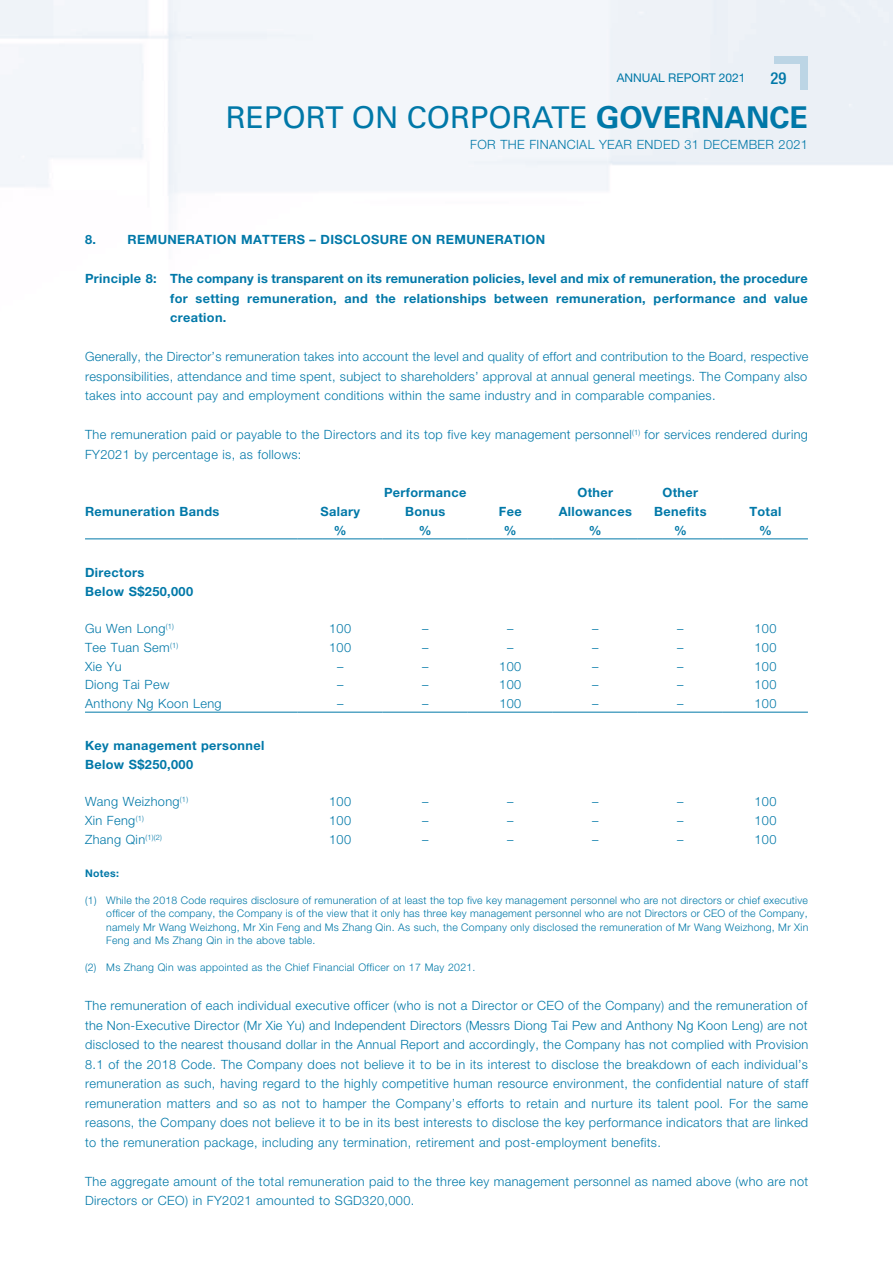
<style>
.page{position:relative;width:893px;height:1263px;background:#fff}
.page>*{position:absolute;margin:0;border:0;box-sizing:border-box;transform-origin:0 0}
.t1{font:30px "Univers LT Std";color:#0078a8}
.t2{font:500 condensed 16.5px "Helvetica Neue LT Std";color:#0078a8}
.t3{font:300 12.75px/19.5px "Helvetica Neue LT Std";letter-spacing:.03em;color:#0078a8;text-align:justify}
.t4{font:700 12.75px/18.8px "Helvetica Neue LT Std";letter-spacing:.03em;color:#0078a8;text-align:center}
.t5{font:12px "Helvetica Neue LT Std";color:#0078a8}
.t6{font:300 10.5px/13.5px "Helvetica Neue LT Std";letter-spacing:.03em;color:#0078a8;text-align:justify}
.t7{font:700 10.5px "Helvetica Neue LT Std";letter-spacing:.03em;color:#0078a8}
.s1{font-weight:700}
</style>
<div class="page">
<hr style="left:85px;top:538px;width:213px;height:1px;background:#0078a8">
<hr style="left:298px;top:538px;width:85px;height:1px;background:#0078a8">
<hr style="left:383px;top:538px;width:85px;height:1px;background:#0078a8">
<hr style="left:468px;top:538px;width:85px;height:1px;background:#0078a8">
<hr style="left:553px;top:538px;width:85px;height:1px;background:#0078a8">
<hr style="left:638px;top:538px;width:85px;height:1px;background:#0078a8">
<hr style="left:723px;top:538px;width:85px;height:1px;background:#0078a8">
<hr style="left:85px;top:712px;width:213px;height:1px;background:#0078a8">
<hr style="left:298px;top:712px;width:85px;height:1px;background:#0078a8">
<hr style="left:383px;top:712px;width:85px;height:1px;background:#0078a8">
<hr style="left:468px;top:712px;width:85px;height:1px;background:#0078a8">
<hr style="left:553px;top:712px;width:85px;height:1px;background:#0078a8">
<hr style="left:638px;top:712px;width:85px;height:1px;background:#0078a8">
<hr style="left:723px;top:712px;width:85px;height:1px;background:#0078a8">
<div style="left:774px;top:56px;width:34px;height:34px;background:#bcd5e5"></div>
<div style="left:767px;top:64px;width:33px;height:33px;background:#ebf0f6"></div>
<p class="t5" style="left:617px;top:71px;width:130px">ANNUAL REPORT 2021</p>
<p class="t2" style="left:770px;top:68px;width:17px">29</p>
<h1 class="t1" style="left:226px;top:100px;width:583px">REPORT ON CORPORATE <span class="s1">GOVERNANCE</span></h1>
<p class="t3" style="left:470px;top:135px;width:339px">FOR THE FINANCIAL YEAR ENDED 31 DECEMBER 2021</p>
<p class="t4" style="left:85px;top:230px;width:12px">8.</p>
<p class="t4" style="left:128px;top:230px;width:419px">REMUNERATION MATTERS – DISCLOSURE ON REMUNERATION</p>
<p class="t4" style="left:170px;top:269px;width:639px;line-height:19.5px;text-align:justify;text-indent:-85px">Principle 8: The company is transparent on its remuneration policies, level and mix of remuneration, the procedure for setting remuneration, and the relationships between remuneration, performance and value creation.</p>
<p class="t3" style="left:85px;top:347px;width:725px">Generally, the Director’s remuneration takes into account the level and quality of effort and contribution to the Board, respective responsibilities, attendance and time spent, subject to shareholders’ approval at annual general meetings. The Company also takes into account pay and employment conditions within the same industry and in comparable companies.</p>
<p class="t3" style="left:85px;top:425px;width:724px">The remuneration paid or payable to the Directors and its top five key management personnel<sup>(1)</sup> for services rendered during<br>FY2021 by percentage is, as follows:</p>
<p class="t4" style="left:85px;top:502px;width:136px">Remuneration Bands</p>
<p class="t4" style="left:320px;top:502px;width:41px">Salary</p>
<p class="t4" style="left:384px;top:483px;width:84px">Performance<br>Bonus</p>
<p class="t4" style="left:499px;top:502px;width:24px">Fee</p>
<p class="t4" style="left:559px;top:483px;width:75px">Other<br>Allowances</p>
<p class="t4" style="left:654px;top:483px;width:54px">Other<br>Benefits</p>
<p class="t4" style="left:749px;top:502px;width:34px">Total</p>
<p class="t4" style="left:334px;top:520px;width:14px">%</p>
<p class="t4" style="left:419px;top:520px;width:14px">%</p>
<p class="t4" style="left:504px;top:520px;width:14px">%</p>
<p class="t4" style="left:589px;top:520px;width:14px">%</p>
<p class="t4" style="left:674px;top:520px;width:14px">%</p>
<p class="t4" style="left:759px;top:520px;width:14px">%</p>
<p class="t4" style="left:85px;top:562px;width:110px;text-align:left">Directors<br>Below S$250,000</p>
<p class="t3" style="left:85px;top:618px;width:91px">Gu Wen Long<sup>(1)</sup></p>
<p class="t3" style="left:329px;top:618px;width:23px">100</p>
<p class="t3" style="left:422px;top:618px;width:8px">–</p>
<p class="t3" style="left:507px;top:618px;width:8px">–</p>
<p class="t3" style="left:592px;top:618px;width:8px">–</p>
<p class="t3" style="left:677px;top:618px;width:8px">–</p>
<p class="t3" style="left:754px;top:618px;width:23px">100</p>
<p class="t3" style="left:85px;top:637px;width:95px">Tee Tuan Sem<sup>(1)</sup></p>
<p class="t3" style="left:329px;top:637px;width:23px">100</p>
<p class="t3" style="left:422px;top:637px;width:8px">–</p>
<p class="t3" style="left:507px;top:637px;width:8px">–</p>
<p class="t3" style="left:592px;top:637px;width:8px">–</p>
<p class="t3" style="left:677px;top:637px;width:8px">–</p>
<p class="t3" style="left:754px;top:637px;width:23px">100</p>
<p class="t3" style="left:85px;top:656px;width:38px">Xie Yu</p>
<p class="t3" style="left:337px;top:656px;width:8px">–</p>
<p class="t3" style="left:422px;top:656px;width:8px">–</p>
<p class="t3" style="left:499px;top:656px;width:23px">100</p>
<p class="t3" style="left:592px;top:656px;width:8px">–</p>
<p class="t3" style="left:677px;top:656px;width:8px">–</p>
<p class="t3" style="left:754px;top:656px;width:23px">100</p>
<p class="t3" style="left:85px;top:675px;width:86px">Diong Tai Pew</p>
<p class="t3" style="left:337px;top:675px;width:8px">–</p>
<p class="t3" style="left:422px;top:675px;width:8px">–</p>
<p class="t3" style="left:499px;top:675px;width:23px">100</p>
<p class="t3" style="left:592px;top:675px;width:8px">–</p>
<p class="t3" style="left:677px;top:675px;width:8px">–</p>
<p class="t3" style="left:754px;top:675px;width:23px">100</p>
<p class="t3" style="left:85px;top:693px;width:138px">Anthony Ng Koon Leng</p>
<p class="t3" style="left:337px;top:693px;width:8px">–</p>
<p class="t3" style="left:422px;top:693px;width:8px">–</p>
<p class="t3" style="left:499px;top:693px;width:23px">100</p>
<p class="t3" style="left:592px;top:693px;width:8px">–</p>
<p class="t3" style="left:677px;top:693px;width:8px">–</p>
<p class="t3" style="left:754px;top:693px;width:23px">100</p>
<p class="t4" style="left:85px;top:736px;width:181px;text-align:left">Key management personnel<br>Below S$250,000</p>
<p class="t3" style="left:85px;top:792px;width:105px">Wang Weizhong<sup>(1)</sup></p>
<p class="t3" style="left:329px;top:792px;width:23px">100</p>
<p class="t3" style="left:422px;top:792px;width:8px">–</p>
<p class="t3" style="left:507px;top:792px;width:8px">–</p>
<p class="t3" style="left:592px;top:792px;width:8px">–</p>
<p class="t3" style="left:677px;top:792px;width:8px">–</p>
<p class="t3" style="left:754px;top:792px;width:23px">100</p>
<p class="t3" style="left:85px;top:810px;width:60px">Xin Feng<sup>(1)</sup></p>
<p class="t3" style="left:329px;top:810px;width:23px">100</p>
<p class="t3" style="left:422px;top:810px;width:8px">–</p>
<p class="t3" style="left:507px;top:810px;width:8px">–</p>
<p class="t3" style="left:592px;top:810px;width:8px">–</p>
<p class="t3" style="left:677px;top:810px;width:8px">–</p>
<p class="t3" style="left:754px;top:810px;width:23px">100</p>
<p class="t3" style="left:85px;top:829px;width:78px">Zhang Qin<sup>(1)(2)</sup></p>
<p class="t3" style="left:329px;top:829px;width:23px">100</p>
<p class="t3" style="left:422px;top:829px;width:8px">–</p>
<p class="t3" style="left:507px;top:829px;width:8px">–</p>
<p class="t3" style="left:592px;top:829px;width:8px">–</p>
<p class="t3" style="left:677px;top:829px;width:8px">–</p>
<p class="t3" style="left:754px;top:829px;width:23px">100</p>
<p class="t7" style="left:85px;top:866px;width:35px">Notes:</p>
<p class="t6" style="left:106px;top:893px;width:703px;text-indent:-21px">(1) While the 2018 Code requires disclosure of remuneration of at least the top five key management personnel who are not directors or chief executive officer of the company, the Company is of the view that it only has three key management personnel who are not Directors or CEO of the Company, namely Mr Wang Weizhong, Mr Xin Feng and Ms Zhang Qin. As such, the Company only disclosed the remuneration of Mr Wang Weizhong, Mr Xin Feng and Ms Zhang Qin in the above table.</p>
<p class="t6" style="left:85px;top:960px;width:392px">(2) Ms Zhang Qin was appointed as the Chief Financial Officer on 17 May 2021.</p>
<p class="t3" style="left:85px;top:996px;width:725px">The remuneration of each individual executive officer (who is not a Director or CEO of the Company) and the remuneration of the Non-Executive Director (Mr Xie Yu) and Independent Directors (Messrs Diong Tai Pew and Anthony Ng Koon Leng) are not disclosed to the nearest thousand dollar in the Annual Report and accordingly, the Company has not complied with Provision 8.1 of the 2018 Code. The Company does not believe it to be in its interest to disclose the breakdown of each individual’s remuneration as such, having regard to the highly competitive human resource environment, the confidential nature of staff remuneration matters and so as not to hamper the Company’s efforts to retain and nurture its talent pool. For the same reasons, the Company does not believe it to be in its best interests to disclose the key performance indicators that are linked to the remuneration package, including any termination, retirement and post-employment benefits.</p>
<p class="t3" style="left:85px;top:1171px;width:725px">The aggregate amount of the total remuneration paid to the three key management personnel as named above (who are not<br>Directors or CEO) in FY2021 amounted to SGD320,000.</p>
</div>
